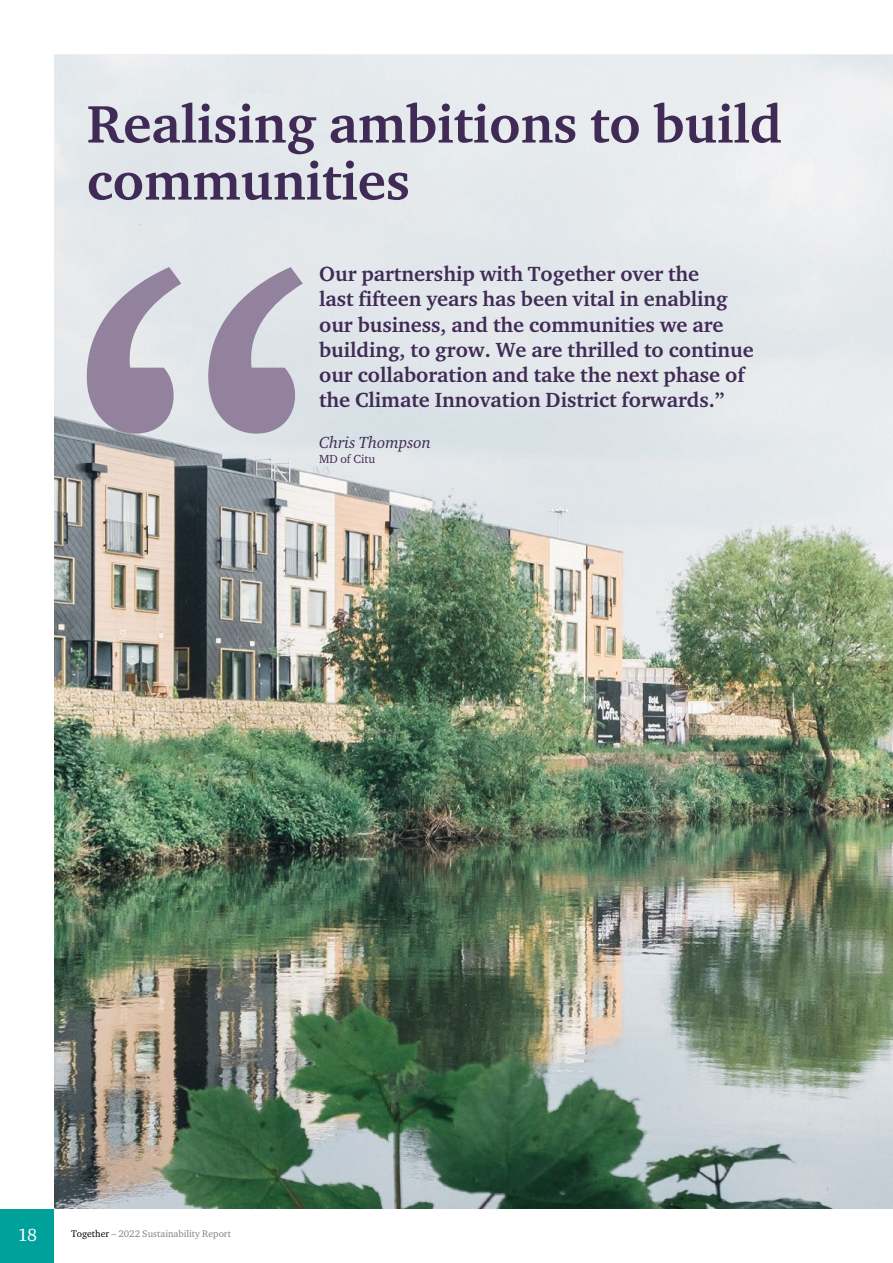
<style>
.page{position:relative;width:893px;height:1263px;background:#fff}
.page>*{position:absolute;margin:0;border:0;box-sizing:border-box;transform-origin:0 0}
.t1{font:700 54px/57px "Charter ITC Pro";color:#402b56}
.t2{font:700 21px/25.2px "Charter ITC Pro";color:#402b56}
.t3{font:18px "Charter ITC Pro";color:#fff}
.t4{font:italic 16.5px "Charter ITC Pro";color:#402b56}
.t5{font:12px "Charter ITC Pro";color:#402b56}
.t6{font:9.75px "Charter ITC Pro";color:#7d8583}
.s1{color:#000}
</style>
<div class="page">
<img style="left:54px;top:55px;width:839px;height:1154px">
<svg style="left:87px;top:267px;width:216px;height:167px;background:#bbb6c5"></svg>
<div style="left:0;top:1209px;width:54px;height:54px;background:#00a19a"></div>
<h1 class="t1" style="left:87px;top:96px;width:697px">Realising ambitions to build communities</h1>
<p class="t2" style="left:319px;top:261px;width:436px">Our partnership with Together over the<br>last fifteen years has been vital in enabling our business, and the communities we are building, to grow. We are thrilled to continue our collaboration and take the next phase of the Climate Innovation District forwards.”</p>
<p class="t4" style="left:319px;top:432px;width:114px">Chris Thompson</p>
<p class="t5" style="left:319px;top:451px;width:58px">MD of Citu</p>
<p class="t3" style="left:18px;top:1224px;width:21px">18</p>
<p class="t6" style="left:71px;top:1228px;width:161px"><span class="s1">Together</span> – 2022 Sustainability Report</p>
</div>
